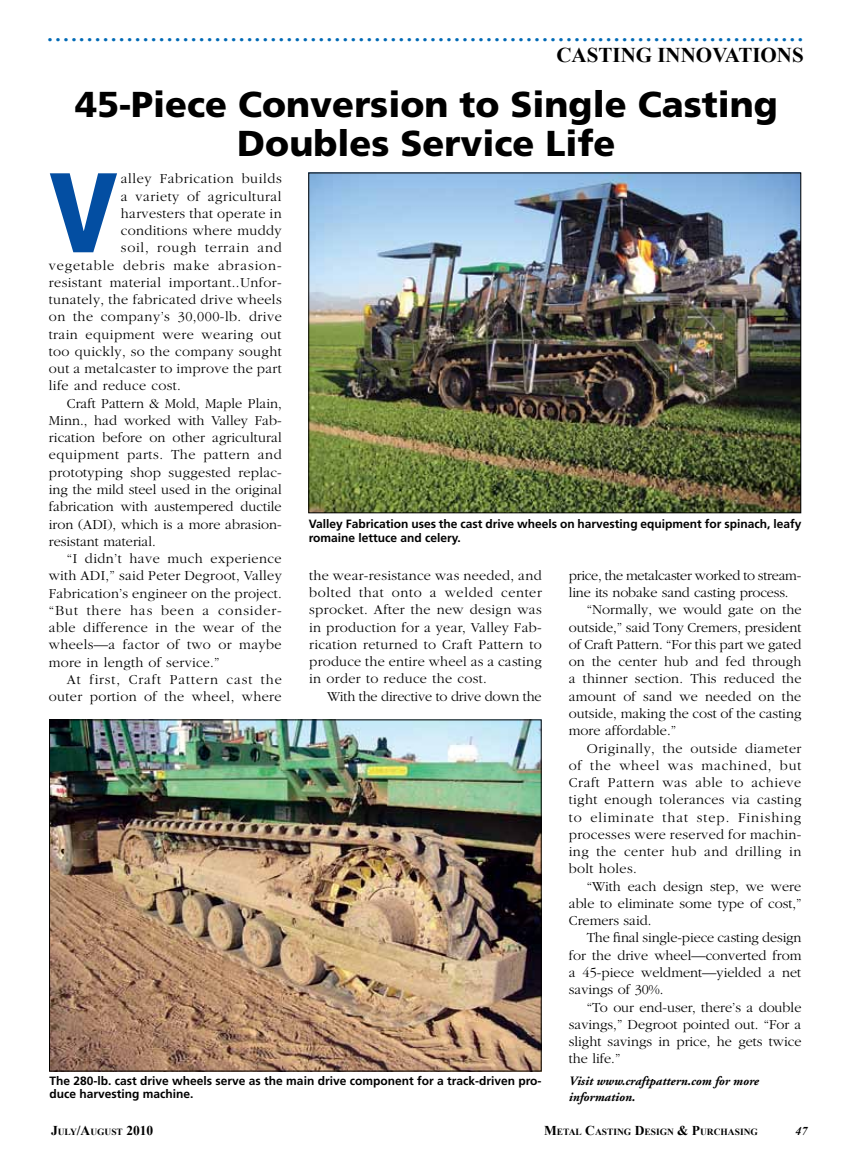
<style>
.page{position:relative;width:851px;height:1175px;background:#fff}
.page>*{position:absolute;margin:0;border:0;box-sizing:border-box;transform-origin:0 0}
.t1{font:900 condensed 113.1px "Frutiger";color:#034ea2}
.t2{font:900 36px/39px "Frutiger";color:#000;text-align:center}
.t3{font:700 21px "Times New Roman";color:#006ab6}
.t4{font:700 21px "Times New Roman";color:#000}
.t5{font:300 14.25px/17.2px "Garamond";letter-spacing:.02em;color:#000;text-align:justify}
.t6{font:300 14.25px "Garamond";color:#000}
.t7{font:300 14.25px "Garamond";letter-spacing:-.01em;color:#000}
.t8{font:300 14.25px "Garamond";letter-spacing:.04em;color:#000}
.t9{font:300 14.25px "Garamond";letter-spacing:.06em;color:#000}
.t10{font:300 14.25px "Garamond";letter-spacing:.065em;color:#000}
.t11{font:300 14.25px "Garamond";letter-spacing:.055em;color:#000}
.t12{font:300 14.25px "Garamond";letter-spacing:-.02em;color:#000}
.t13{font:300 14.25px "Garamond";letter-spacing:-.005em;color:#000}
.t14{font:italic 700 12.75px/15.8px "Adobe Garamond";color:#000}
.t15{font:700 12px/13.5px "Frutiger";color:#000}
.t16{font:italic 700 12px "Times New Roman";color:#000}
.t17{font:700 9.45px "Times New Roman";color:#000}
.s1{font-size:13.5px}
</style>
<div class="page">
<img style="left:310px;top:174px;width:489px;height:337px">
<img style="left:51px;top:721px;width:488px;height:348px">
<h3 class="t3" style="left:47px;top:20px;width:757px">. . . . . . . . . . . . . . . . . . . . . . . . . . . . . . . . . . . . . . . . . . . . . . . . . . . . . . . . . . . . . . . . . . . . . . . . . . . . . . . . . . . . . . . . . . . . . . .</h3>
<h3 class="t4" style="left:556px;top:41px;width:45px">CASTING</h3>
<h3 class="t4" style="left:657px;top:41px;width:134px">INNOVATIONS</h3>
<h2 class="t2" style="left:75px;top:85px;width:704px">45-Piece Conversion to Single Casting<br>Doubles Service Life</h2>
<h1 class="t1" style="left:49px;top:145px;width:71px">V</h1>
<p class="t8" style="left:121px;top:171px;width:162px">alley Fabrication builds</p>
<p class="t5" style="left:121px;top:188px;width:162px">a variety of agricultural</p>
<p class="t5" style="left:121px;top:205px;width:162px">harvesters that operate in</p>
<p class="t5" style="left:121px;top:222px;width:162px">conditions where muddy</p>
<p class="t11" style="left:121px;top:240px;width:162px">soil, rough terrain and</p>
<p class="t9" style="left:49px;top:257px;width:234px">vegetable debris make abrasion-</p>
<p class="t5" style="left:49px;top:274px;width:234px">resistant material important..Unfor-</p>
<p class="t5" style="left:49px;top:291px;width:234px">tunately, the fabricated drive wheels</p>
<p class="t5" style="left:49px;top:308px;width:234px">on the company’s 30,000-lb. drive</p>
<p class="t5" style="left:49px;top:326px;width:234px">train equipment were wearing out</p>
<p class="t5" style="left:49px;top:343px;width:234px">too quickly, so the company sought</p>
<p class="t5" style="left:49px;top:360px;width:234px">out a metalcaster to improve the part</p>
<p class="t5" style="left:49px;top:377px;width:133px">life and reduce cost.</p>
<p class="t6" style="left:67px;top:396px;width:216px">Craft Pattern &amp; Mold, Maple Plain,</p>
<p class="t6" style="left:49px;top:413px;width:234px">Minn., had worked with Valley Fab-</p>
<p class="t5" style="left:49px;top:429px;width:234px">rication before on other agricultural</p>
<p class="t8" style="left:49px;top:447px;width:234px">equipment parts. The pattern and</p>
<p class="t5" style="left:49px;top:464px;width:234px">prototyping shop suggested replac-</p>
<p class="t6" style="left:49px;top:482px;width:234px">ing the mild steel used in the original</p>
<p class="t6" style="left:49px;top:499px;width:234px">fabrication with austempered ductile</p>
<p class="t6" style="left:49px;top:516px;width:234px">iron (ADI), which is a more abrasion-</p>
<p class="t6" style="left:49px;top:534px;width:108px">resistant material.</p>
<p class="t5" style="left:67px;top:550px;width:216px">“I didn’t have much experience</p>
<p class="t5" style="left:49px;top:567px;width:234px">with ADI,” said Peter Degroot, Valley</p>
<p class="t5" style="left:49px;top:585px;width:234px">Fabrication’s engineer on the project.</p>
<p class="t10" style="left:49px;top:603px;width:234px">“But there has been a consider-</p>
<p class="t5" style="left:49px;top:619px;width:234px">able difference in the wear of the</p>
<p class="t5" style="left:49px;top:636px;width:234px">wheels—a factor of two or maybe</p>
<p class="t5" style="left:49px;top:654px;width:172px">more in length of service.”</p>
<p class="t9" style="left:67px;top:672px;width:216px">At first, Craft Pattern cast the</p>
<p class="t5" style="left:49px;top:688px;width:234px">outer portion of the wheel, where</p>
<p class="t15" style="left:309px;top:517px;width:494px">Valley Fabrication uses the cast drive wheels on harvesting equipment for spinach, leafy romaine lettuce and celery.</p>
<p class="t5" style="left:309px;top:567px;width:234px">the wear-resistance was needed, and bolted that onto a welded center sprocket. After the new design was in production for a year, Valley Fab&shy;rication returned to Craft Pattern to produce the entire wheel as a casting in order to reduce the cost.</p>
<p class="t7" style="left:327px;top:688px;width:216px">With the directive to drive down the</p>
<p class="t12" style="left:568px;top:568px;width:234px">price, the metalcaster worked to stream-</p>
<p class="t7" style="left:568px;top:585px;width:221px">line its nobake sand casting process.</p>
<p class="t6" style="left:586px;top:602px;width:216px">“Normally, we would gate on the</p>
<p class="t6" style="left:568px;top:619px;width:234px">outside,” said Tony Cremers, president</p>
<p class="t13" style="left:568px;top:637px;width:234px">of Craft Pattern. “For this part we gated</p>
<p class="t5" style="left:568px;top:653px;width:234px">on the center hub and fed through</p>
<p class="t5" style="left:568px;top:670px;width:234px">a thinner section. This reduced the</p>
<p class="t5" style="left:568px;top:688px;width:234px">amount of sand we needed on the</p>
<p class="t6" style="left:568px;top:706px;width:234px">outside, making the cost of the casting</p>
<p class="t6" style="left:568px;top:723px;width:109px">more affordable.”</p>
<p class="t5" style="left:586px;top:739px;width:216px">Originally, the outside diameter</p>
<p class="t11" style="left:568px;top:757px;width:234px">of the wheel was machined, but</p>
<p class="t8" style="left:568px;top:775px;width:234px">Craft Pattern was able to achieve</p>
<p class="t5" style="left:568px;top:791px;width:234px">tight enough tolerances via casting</p>
<p class="t10" style="left:568px;top:809px;width:234px">to eliminate that step. Finishing</p>
<p class="t5" style="left:568px;top:826px;width:234px">processes were reserved for machin-</p>
<p class="t5" style="left:568px;top:843px;width:234px">ing the center hub and drilling in</p>
<p class="t5" style="left:568px;top:860px;width:69px">bolt holes.</p>
<p class="t6" style="left:586px;top:878px;width:216px">“With each design step, we were</p>
<p class="t6" style="left:568px;top:896px;width:234px">able to eliminate some type of cost,”</p>
<p class="t6" style="left:568px;top:913px;width:84px">Cremers said.</p>
<p class="t7" style="left:586px;top:930px;width:216px">The final single-piece casting design</p>
<p class="t6" style="left:568px;top:947px;width:234px">for the drive wheel—converted from</p>
<p class="t6" style="left:568px;top:965px;width:234px">a 45-piece weldment—yielded a net</p>
<p class="t6" style="left:568px;top:982px;width:96px">savings of 30%.</p>
<p class="t6" style="left:586px;top:999px;width:216px">“To our end-user, there’s a double</p>
<p class="t6" style="left:568px;top:1016px;width:234px">savings,” Degroot pointed out. “For a</p>
<p class="t6" style="left:568px;top:1034px;width:234px">slight savings in price, he gets twice</p>
<p class="t5" style="left:568px;top:1050px;width:53px">the life.”</p>
<p class="t14" style="left:568px;top:1073px;width:192px">Visit www.craftpattern.com for more information.</p>
<p class="t15" style="left:50px;top:1073px;width:493px">The 280-lb. cast drive wheels serve as the main drive component for a track-driven pro&shy;duce harvesting machine.</p>
<p class="t17" style="left:51px;top:1125px;width:104px"><span class="s1">J</span>ULY<span class="s1">/A</span>UGUST <span class="s1">2010</span></p>
<p class="t17" style="left:544px;top:1125px;width:215px"><span class="s1">M</span>ETAL <span class="s1">C</span>ASTING <span class="s1">D</span>ESIGN <span class="s1">&amp; P</span>URCHASING</p>
<p class="t16" style="left:795px;top:1122px;width:13px">47</p>
</div>
